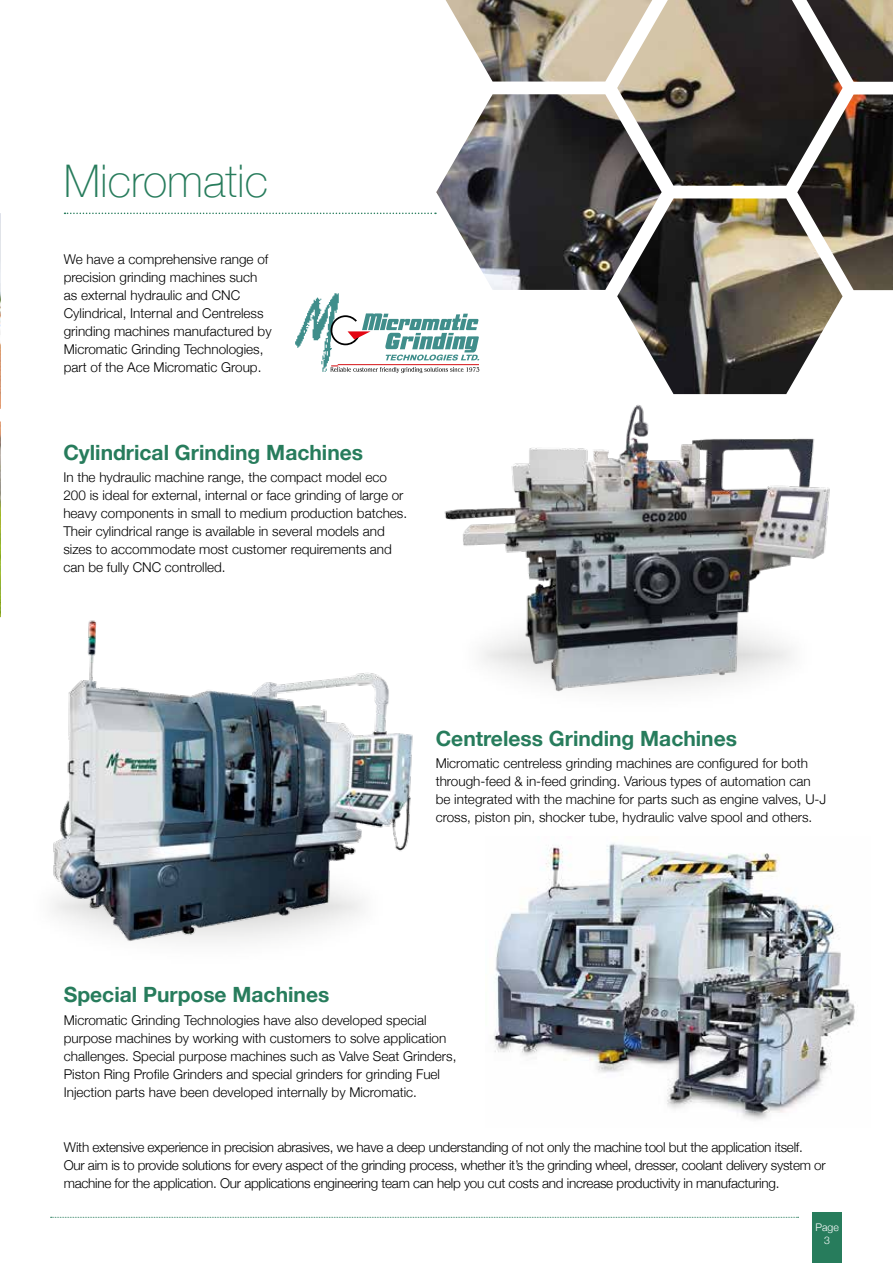
<style>
.page{position:relative;width:893px;height:1263px;background:#fff}
.page>*{position:absolute;margin:0;border:0;box-sizing:border-box;transform-origin:0 0}
.t1{font:100 45px "Helvetica Neue";color:#277c5c}
.t2{font:700 21px "Helvetica Neue";color:#277c5c}
.t3{font:300 13.5px/18px "Helvetica Neue";color:#000}
.t4{font:300 13.5px/18px "Helvetica Neue";letter-spacing:-.02em;color:#000}
.t5{font:300 10.5px/12.6px "Helvetica Neue";color:#fff;text-align:center}
</style>
<div class="page">
<svg style="left:266px;top:0;width:627px;height:395px"></svg>
<svg style="left:65px;top:213px;width:371px;height:1px"></svg>
<hr style="left:331px;top:364px;width:148px;height:1px;background:#d51317">
<img style="left:294px;top:291px;width:46px;height:81px">
<svg style="left:330px;top:313px;width:149px;height:47px"></svg>
<svg style="left:330px;top:367px;width:149px;height:6px"></svg>
<img style="left:493px;top:843px;width:362px;height:277px">
<img style="left:53px;top:620px;width:360px;height:322px">
<img style="left:444px;top:405px;width:386px;height:287px">
<div style="left:812px;top:1212px;width:30px;height:51px;background:#277c5c"></div>
<svg style="left:51px;top:1217px;width:748px;height:1px"></svg>
<h1 class="t1" style="left:64px;top:146px;width:206px">Micromatic</h1>
<p class="t3" style="left:64px;top:249px;width:209px">We have a comprehensive range of precision grinding machines such as external hydraulic and CNC Cylindrical, Internal and Centreless grinding machines manufactured by Micromatic Grinding Technologies, part of the Ace Micromatic Group.</p>
<h2 class="t2" style="left:63px;top:436px;width:301px">Cylindrical Grinding Machines</h2>
<p class="t3" style="left:63px;top:467px;width:345px">In the hydraulic machine range, the compact model eco 200 is ideal for external, internal or face grinding of large or heavy components in small to medium production batches.<br>Their cylindrical range is available in several models and sizes to accommodate most customer requirements and can be fully CNC controlled.</p>
<h2 class="t2" style="left:436px;top:722px;width:303px">Centreless Grinding Machines</h2>
<p class="t3" style="left:436px;top:754px;width:392px">Micromatic centreless grinding machines are configured for both through-feed &amp; in-feed grinding. Various types of automation can be integrated with the machine for parts such as engine valves, U-J cross, piston pin, shocker tube, hydraulic valve spool and others.</p>
<h2 class="t2" style="left:64px;top:978px;width:267px">Special Purpose Machines</h2>
<p class="t3" style="left:64px;top:1010px;width:394px">Micromatic Grinding Technologies have also developed special purpose machines by working with customers to solve application challenges. Special purpose machines such as Valve Seat Grinders, Piston Ring Profile Grinders and special grinders for grinding Fuel Injection parts have been developed internally by Micromatic.</p>
<p class="t4" style="left:64px;top:1137px;width:763px">With extensive experience in precision abrasives, we have a deep understanding of not only the machine tool but the application itself.<br>Our aim is to provide solutions for every aspect of the grinding process, whether it’s the grinding wheel, dresser, coolant delivery system or machine for the application. Our applications engineering team can help you cut costs and increase productivity in manufacturing.</p>
<p class="t5" style="left:815px;top:1221px;width:25px">Page<br>3</p>
</div>
